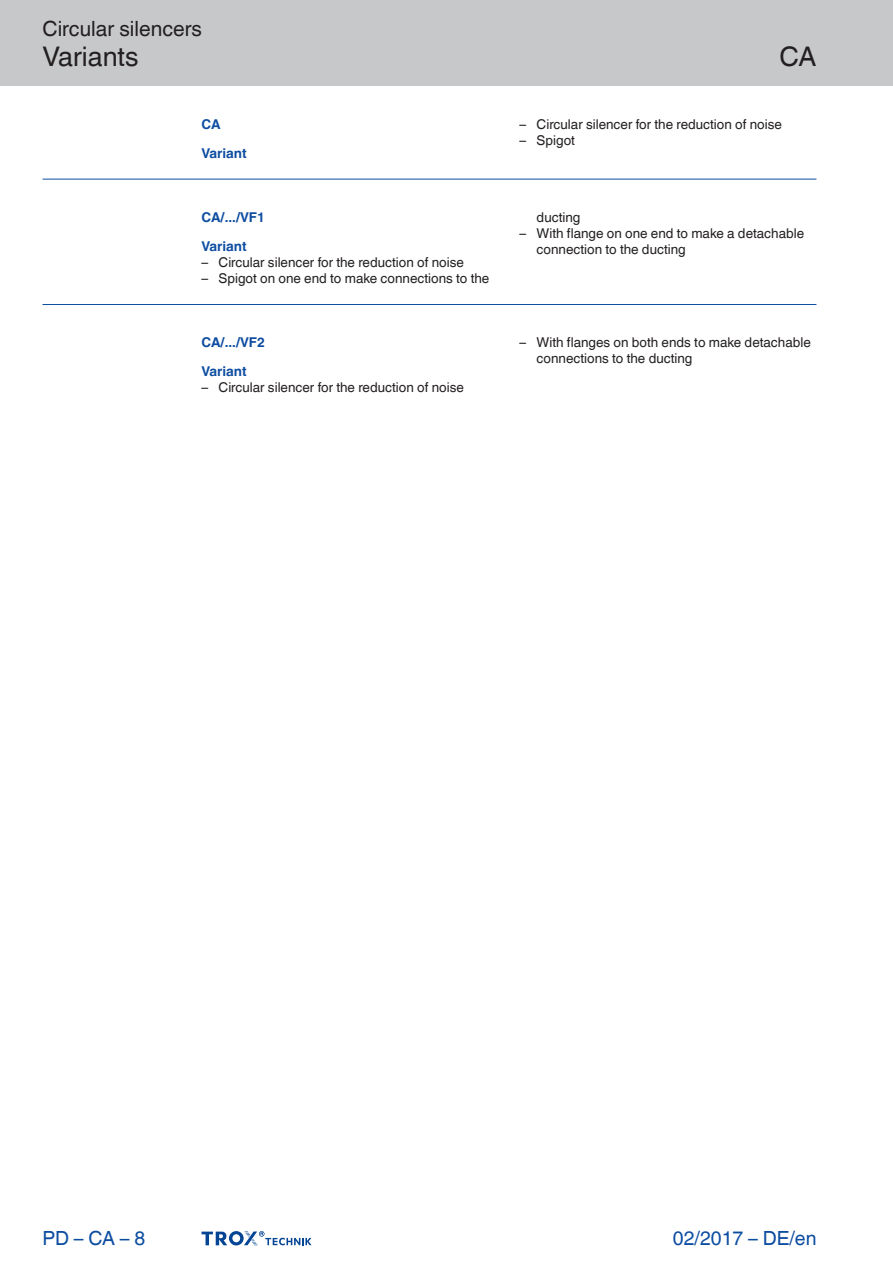
<style>
.page{position:relative;width:893px;height:1263px;background:#fff}
.page>*{position:absolute;margin:0;border:0;box-sizing:border-box;transform-origin:0 0}
.Navigation_2{font:27px "TROX Helvetica";color:#231f20}
.Navigation_3{font:27px "TROX Helvetica";color:#231f20}
.Navigation_1{font:21px "TROX Helvetica";color:#231f20}
.date{font:19.5px "TROX Helvetica";color:#0d4da1}
.pagina_li-re{font:19.5px "TROX Helvetica";color:#0d4da1}
.descr_txt_section_li{font:13.5px/16.2px "TROX Helvetica";color:#231f20}
.descr_txt_section_ti{font:700 13.5px "TROX Helvetica";color:#0d4da1}
</style>
<div class="page">
<div style="left:0;top:0;width:893px;height:85px;background:#c7c8ca"></div>
<hr style="left:43px;top:179px;width:773px;height:1px;background:#0d4da1">
<hr style="left:43px;top:304px;width:773px;height:1px;background:#0d4da1">
<svg style="left:202px;top:1231px;width:110px;height:15px"></svg>
<p class="Navigation_1" style="left:43px;top:17px;width:161px">Circular silencers</p>
<p class="Navigation_2" style="left:43px;top:41px;width:98px">Variants</p>
<p class="descr_txt_section_ti" style="left:202px;top:116px;width:21px">CA</p>
<p class="descr_txt_section_ti" style="left:202px;top:145px;width:47px">Variant</p>
<p class="descr_txt_section_ti" style="left:202px;top:209px;width:65px">CA/.../VF1</p>
<p class="descr_txt_section_ti" style="left:202px;top:238px;width:47px">Variant</p>
<p class="descr_txt_section_li" style="left:202px;top:254px;width:264px">– Circular silencer for the reduction of noise</p>
<p class="descr_txt_section_li" style="left:202px;top:270px;width:289px">– Spigot on one end to make connections to the</p>
<p class="descr_txt_section_ti" style="left:202px;top:335px;width:65px">CA/.../VF2</p>
<p class="descr_txt_section_ti" style="left:202px;top:364px;width:47px">Variant</p>
<p class="descr_txt_section_li" style="left:202px;top:380px;width:264px">– Circular silencer for the reduction of noise</p>
<p class="Navigation_3" style="left:779px;top:41px;width:39px">CA</p>
<p class="descr_txt_section_li" style="left:520px;top:116px;width:264px">– Circular silencer for the reduction of noise</p>
<p class="descr_txt_section_li" style="left:520px;top:132px;width:57px">– Spigot</p>
<p class="descr_txt_section_li" style="left:537px;top:209px;width:45px">ducting</p>
<p class="descr_txt_section_li" style="left:537px;top:225px;width:269px;text-indent:-17px">– With flange on one end to make a detachable connection to the ducting</p>
<p class="descr_txt_section_li" style="left:537px;top:334px;width:276px;text-indent:-17px">– With flanges on both ends to make detachable connections to the ducting</p>
<p class="pagina_li-re" style="left:43px;top:1227px;width:104px">PD – CA – 8</p>
<p class="date" style="left:673px;top:1227px;width:145px">02/2017 – DE/en</p>
</div>
